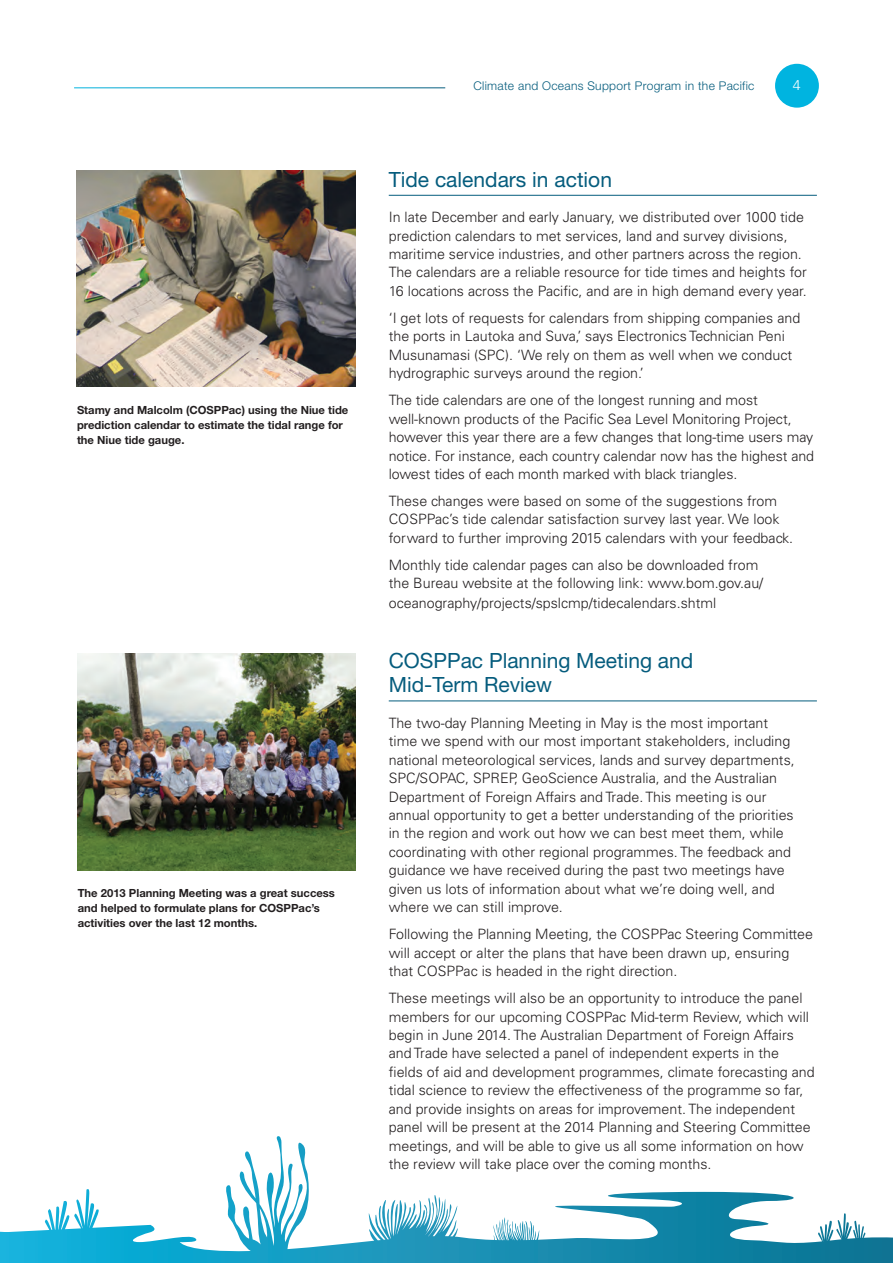
<style>
.page{position:relative;width:893px;height:1263px;background:#fff}
.page>*{position:absolute;margin:0;border:0;box-sizing:border-box;transform-origin:0 0}
.t1{font:21px/24px "Helvetica Neue";color:#055c7d}
.t2{font:300 14.25px/18.5px "Univers CE";color:#231f20}
.t3{font:300 14.25px "Univers CE";color:#fff}
.t4{font:300 12px "Helvetica Neue";letter-spacing:.025em;color:#055c7d}
.t5{font:700 11.25px/15px "Helvetica Neue";color:#231f20}
</style>
<div class="page">
<svg style="left:0;top:1140px;width:893px;height:123px"></svg>
<div style="left:775px;top:64px;width:44px;height:44px;background:#00b4e0;border-radius:50%"></div>
<hr style="left:389px;top:195px;width:428px;height:1px;background:#055c7d">
<hr style="left:389px;top:701px;width:428px;height:1px;background:#055c7d">
<img style="left:76px;top:170px;width:279px;height:217px">
<img style="left:77px;top:653px;width:279px;height:217px">
<p class="t5" style="left:77px;top:403px;width:273px">Stamy and Malcolm (COSPPac) using the Niue tide prediction calendar to estimate the tidal range for the Niue tide gauge.</p>
<p class="t5" style="left:78px;top:886px;width:259px">The 2013 Planning Meeting was a great success and helped to formulate plans for COSPPac’s activities over the last 12 months.</p>
<p class="t4" style="left:473px;top:78px;width:282px">Climate and Oceans Support Program in the Pacific</p>
<p class="t3" style="left:793px;top:77px;width:9px">4</p>
<h1 class="t1" style="left:389px;top:167px;width:225px">Tide calendars in action</h1>
<p class="t2" style="left:389px;top:208px;width:420px">In late December and early January, we distributed over 1000 tide prediction calendars to met services, land and survey divisions, maritime service industries, and other partners across the region.<br>The calendars are a reliable resource for tide times and heights for 16 locations across the Pacific, and are in high demand every year.</p>
<p class="t2" style="left:389px;top:309px;width:413px">‘I get lots of requests for calendars from shipping companies and the ports in Lautoka and Suva,’ says Electronics Technician Peni Musunamasi (SPC). ‘We rely on them as well when we conduct hydrographic surveys around the region.’</p>
<p class="t2" style="left:389px;top:391px;width:427px">The tide calendars are one of the longest running and most well-known products of the Pacific Sea Level Monitoring Project, however this year there are a few changes that long-time users may notice. For instance, each country calendar now has the highest and lowest tides of each month marked with black triangles.</p>
<p class="t2" style="left:389px;top:492px;width:406px">These changes were based on some of the suggestions from<br>COSPPac’s tide calendar satisfaction survey last year. We look forward to further improving 2015 calendars with your feedback.</p>
<p class="t2" style="left:389px;top:556px;width:376px;line-height:18.9px">Monthly tide calendar pages can also be downloaded from the Bureau website at the following link: www.bom.gov.au/ oceanography/projects/spslcmp/tidecalendars.shtml</p>
<h1 class="t1" style="left:389px;top:648px;width:306px">COSPPac Planning Meeting and<br>Mid-Term Review</h1>
<p class="t2" style="left:389px;top:714px;width:408px">The two-day Planning Meeting in May is the most important time we spend with our most important stakeholders, including national meteorological services, lands and survey departments, SPC/SOPAC, SPREP, GeoScience Australia, and the Australian Department of Foreign Affairs and Trade. This meeting is our annual opportunity to get a better understanding of the priorities in the region and work out how we can best meet them, while coordinating with other regional programmes. The feedback and guidance we have received during the past two meetings have given us lots of information about what we’re doing well, and where we can still improve.</p>
<p class="t2" style="left:389px;top:925px;width:426px">Following the Planning Meeting, the COSPPac Steering Committee will accept or alter the plans that have been drawn up, ensuring that COSPPac is headed in the right direction.</p>
<p class="t2" style="left:389px;top:989px;width:427px">These meetings will also be an opportunity to introduce the panel members for our upcoming COSPPac Mid-term Review, which will begin in June 2014. The Australian Department of Foreign Affairs and Trade have selected a panel of independent experts in the fields of aid and development programmes, climate forecasting and tidal science to review the effectiveness of the programme so far, and provide insights on areas for improvement. The independent panel will be present at the 2014 Planning and Steering Committee meetings, and will be able to give us all some information on how the review will take place over the coming months.</p>
</div>
